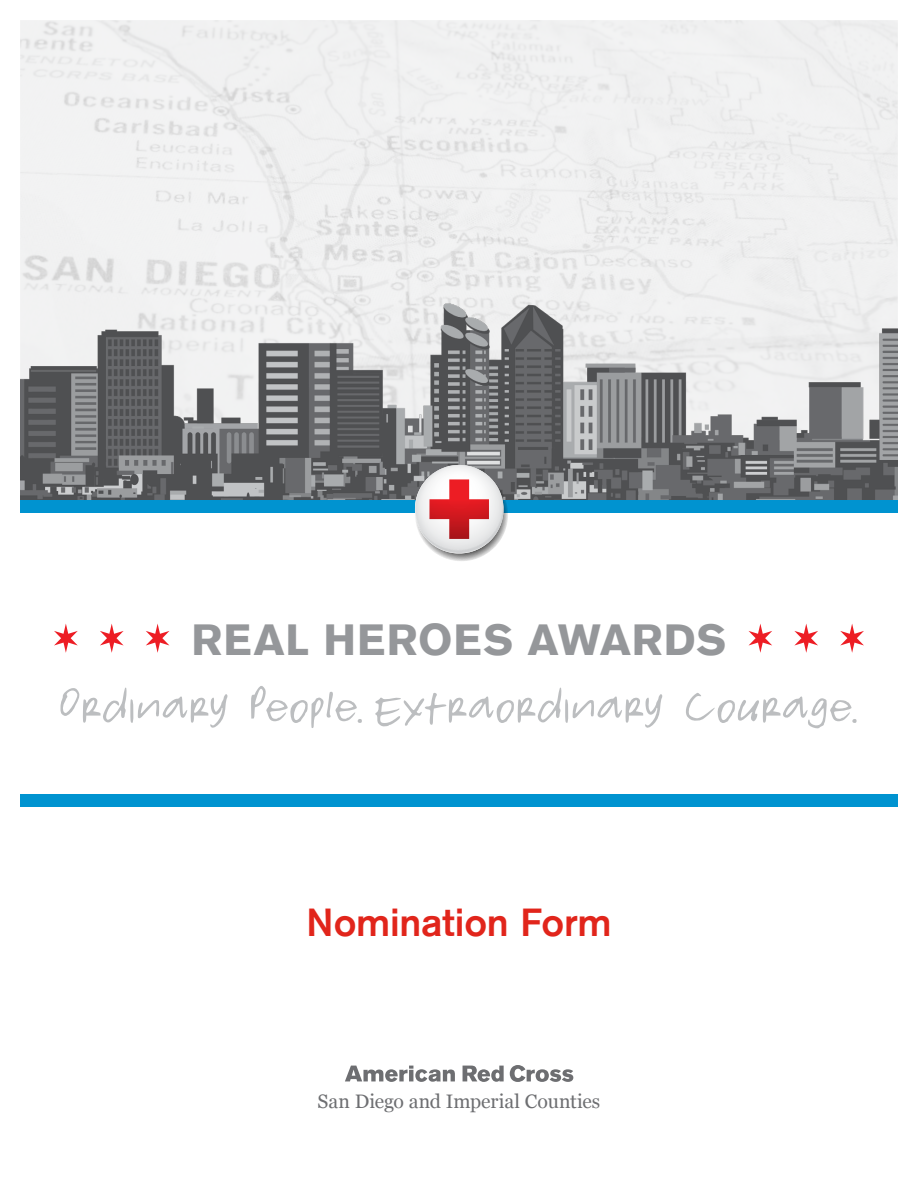
<style>
.page{position:relative;width:918px;height:1188px;background:#fff}
.page>*{position:absolute;margin:0;border:0;box-sizing:border-box;transform-origin:0 0}
.t1{font:64.5px "Chris 300";letter-spacing:.025em;color:#bcbec0}
.t2{font:700 43.5px "Akzidenz Grotesk Std";letter-spacing:.025em;color:#95979a}
.t3{font:500 39px "Akzidenz Grotesk Std";letter-spacing:-.005em;color:#e1251b}
.t4{font:19.5px "Georgia";letter-spacing:-.005em;color:#6d6e71}
</style>
<div class="page">
<img style="left:20px;top:20px;width:878px;height:268px">
<div style="left:20px;top:794px;width:878px;height:13px;background:#0093d0"></div>
<img style="left:20px;top:288px;width:878px;height:212px">
<div style="left:20px;top:500px;width:878px;height:13px;background:#0093d0"></div>
<svg style="left:413px;top:463px;width:95px;height:98px"></svg>
<svg style="left:345px;top:1065px;width:229px;height:17px"></svg>
<svg style="left:54px;top:624px;width:24px;height:29px"></svg>
<svg style="left:100px;top:624px;width:24px;height:29px"></svg>
<svg style="left:146px;top:624px;width:23px;height:29px"></svg>
<svg style="left:794px;top:624px;width:24px;height:29px"></svg>
<svg style="left:749px;top:624px;width:23px;height:29px"></svg>
<svg style="left:840px;top:624px;width:24px;height:29px"></svg>
<p class="t2" style="left:192px;top:614px;width:536px">REAL HEROES AWARDS</p>
<p class="t1" style="left:60px;top:677px;width:799px">Ordinary People. Extraordinary Courage.</p>
<p class="t3" style="left:306px;top:898px;width:307px">Nomination Form</p>
<p class="t4" style="left:318px;top:1087px;width:284px">San Diego and Imperial Counties</p>
</div>
